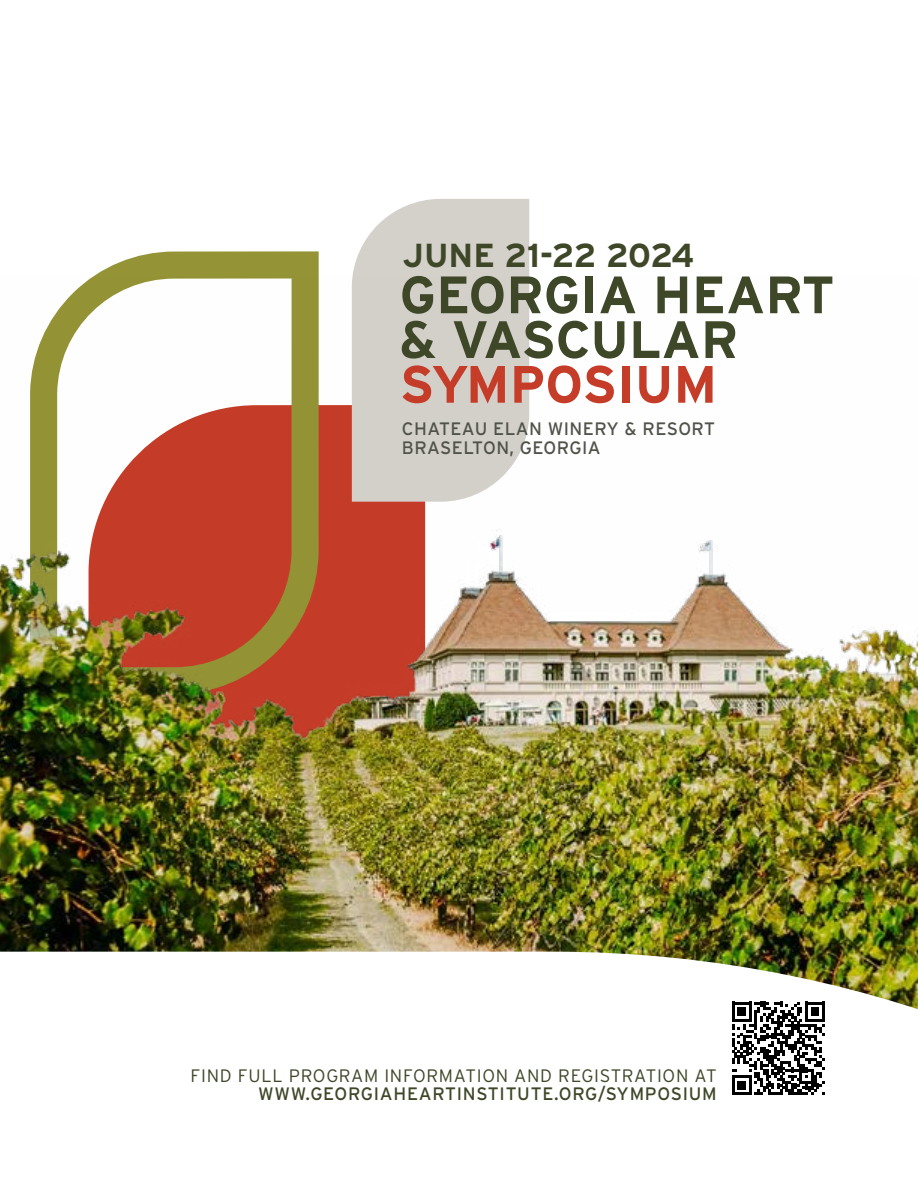
<style>
.page{position:relative;width:918px;height:1188px;background:#fff}
.page>*{position:absolute;margin:0;border:0;box-sizing:border-box;transform-origin:0 0}
.t1{font:700 52.5px/44.7px "Interstate";color:#3e4728}
.t2{font:700 52.5px "Interstate";color:#c53d28}
.t3{font:700 33.3px "Interstate";letter-spacing:-.015em;color:#3e4728}
.t4{font:300 18px "Interstate";letter-spacing:.04em;color:#3e4728}
.t5{font:18px/19.5px "Interstate";letter-spacing:.025em;color:#50534a}
.t6{font:18px "Interstate";letter-spacing:.04em;color:#3e4728}
</style>
<div class="page">
<svg style="left:92px;top:251px;width:227px;height:26px;background:#a2a151"></svg>
<svg style="left:352px;top:199px;width:177px;height:78px;background:#d9d5d0"></svg>
<img style="left:0;top:277px;width:918px;height:675px">
<img style="left:580px;top:952px;width:338px;height:57px">
<div style="left:726px;top:996px;width:104px;height:104px;background:#fff"></div>
<svg style="left:732px;top:1002px;width:93px;height:93px"></svg>
<h2 class="t3" style="left:402px;top:237px;width:293px">JUNE 21-22 2024</h2>
<h1 class="t1" style="left:400px;top:272px;width:437px">GEORGIA HEART &amp; VASCULAR</h1>
<h1 class="t2" style="left:400px;top:355px;width:319px">SYMPOSIUM</h1>
<p class="t5" style="left:402px;top:419px;width:315px">CHATEAU ELAN WINERY &amp; RESORT<br>BRASELTON, GEORGIA</p>
<p class="t4" style="left:191px;top:1066px;width:528px">FIND FULL PROGRAM INFORMATION AND REGISTRATION AT</p>
<p class="t6" style="left:258px;top:1084px;width:460px">WWW.GEORGIAHEARTINSTITUTE.ORG/SYMPOSIUM</p>
</div>
